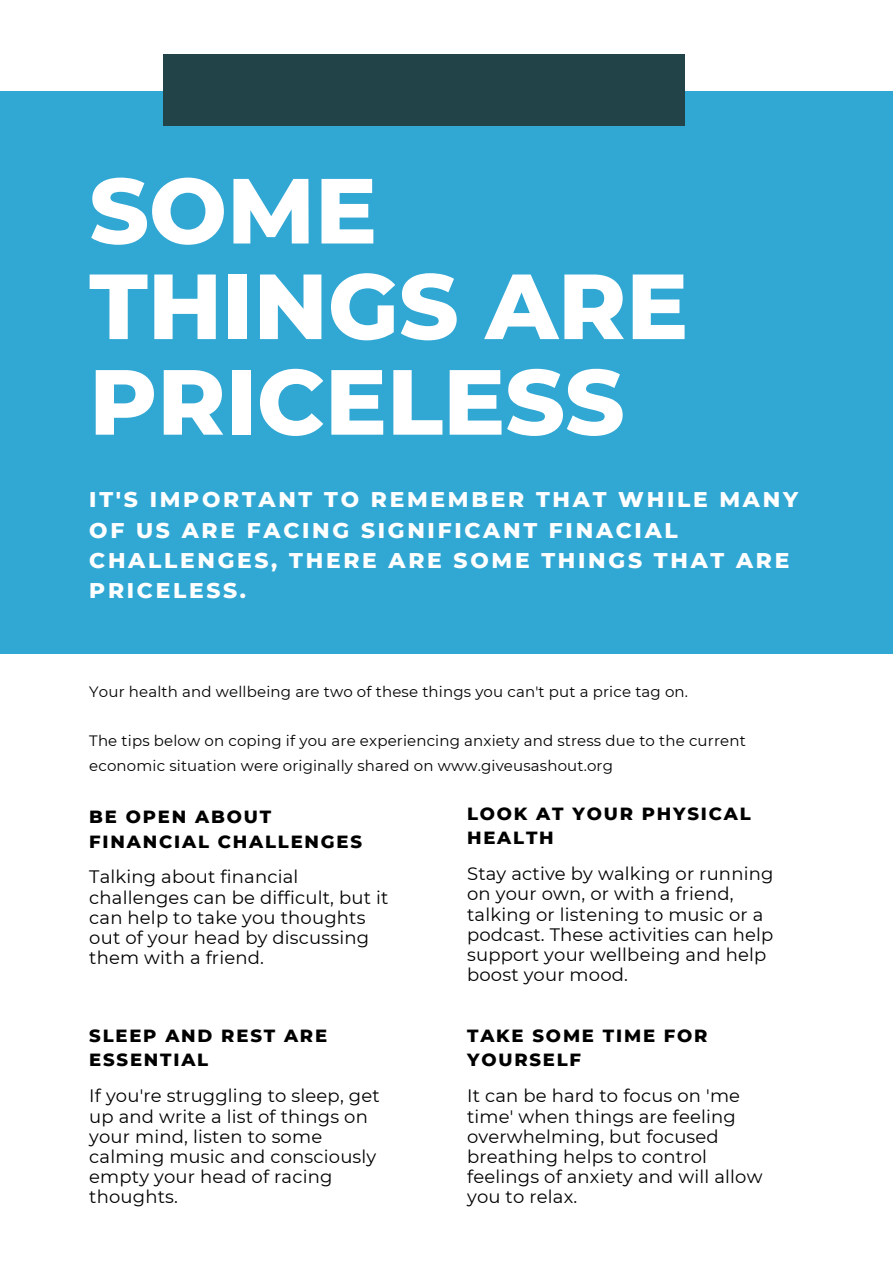
<style>
.page{position:relative;width:893px;height:1264px;background:#fff}
.page>*{position:absolute;margin:0;border:0;box-sizing:border-box;transform-origin:0 0}
.t1{font:800 92.25px/95.6px "Montserrat";color:#fff}
.t2{font:800 21.75px/30.3px "Montserrat";letter-spacing:.125em;color:#fff}
.t3{font:18px/20.2px "Montserrat";letter-spacing:.01em;color:#000}
.t4{font:800 18px/24.8px "Montserrat";letter-spacing:.1em;color:#000}
.t5{font:15px/24.8px "Montserrat";letter-spacing:.01em;color:#000}
</style>
<div class="page">
<div style="left:0;top:91px;width:892px;height:562px;background:#31a7d4"></div>
<div style="left:163px;top:55px;width:521px;height:71px;background:#224347"></div>
<h1 class="t1" style="left:89px;top:163px;width:600px">SOME<br>THINGS ARE<br>PRICELESS</h1>
<p class="t2" style="left:89px;top:484px;width:710px">IT'S IMPORTANT TO REMEMBER THAT WHILE MANY OF US ARE FACING SIGNIFICANT FINACIAL CHALLENGES, THERE ARE SOME THINGS THAT ARE PRICELESS.</p>
<p class="t5" style="left:89px;top:679px;width:600px">Your health and wellbeing are two of these things you can't put a price tag on.</p>
<p class="t5" style="left:89px;top:728px;width:658px">The tips below on coping if you are experiencing anxiety and stress due to the current economic situation were originally shared on www.giveusashout.org</p>
<p class="t4" style="left:89px;top:804px;width:274px">BE OPEN ABOUT<br>FINANCIAL CHALLENGES</p>
<p class="t3" style="left:89px;top:866px;width:300px">Talking about financial challenges can be difficult, but it can help to take you thoughts out of your head by discussing them with a friend.</p>
<p class="t4" style="left:89px;top:1022px;width:239px">SLEEP AND REST ARE<br>ESSENTIAL</p>
<p class="t3" style="left:89px;top:1085px;width:292px">If you're struggling to sleep, get up and write a list of things on your mind, listen to some calming music and consciously empty your head of racing thoughts.</p>
<p class="t4" style="left:467px;top:800px;width:285px">LOOK AT YOUR PHYSICAL<br>HEALTH</p>
<p class="t3" style="left:467px;top:863px;width:308px">Stay active by walking or running on your own, or with a friend, talking or listening to music or a podcast. These activities can help support your wellbeing and help boost your mood.</p>
<p class="t4" style="left:467px;top:1022px;width:242px">TAKE SOME TIME FOR<br>YOURSELF</p>
<p class="t3" style="left:467px;top:1085px;width:297px">It can be hard to focus on 'me time' when things are feeling overwhelming, but focused breathing helps to control feelings of anxiety and will allow you to relax.</p>
</div>
